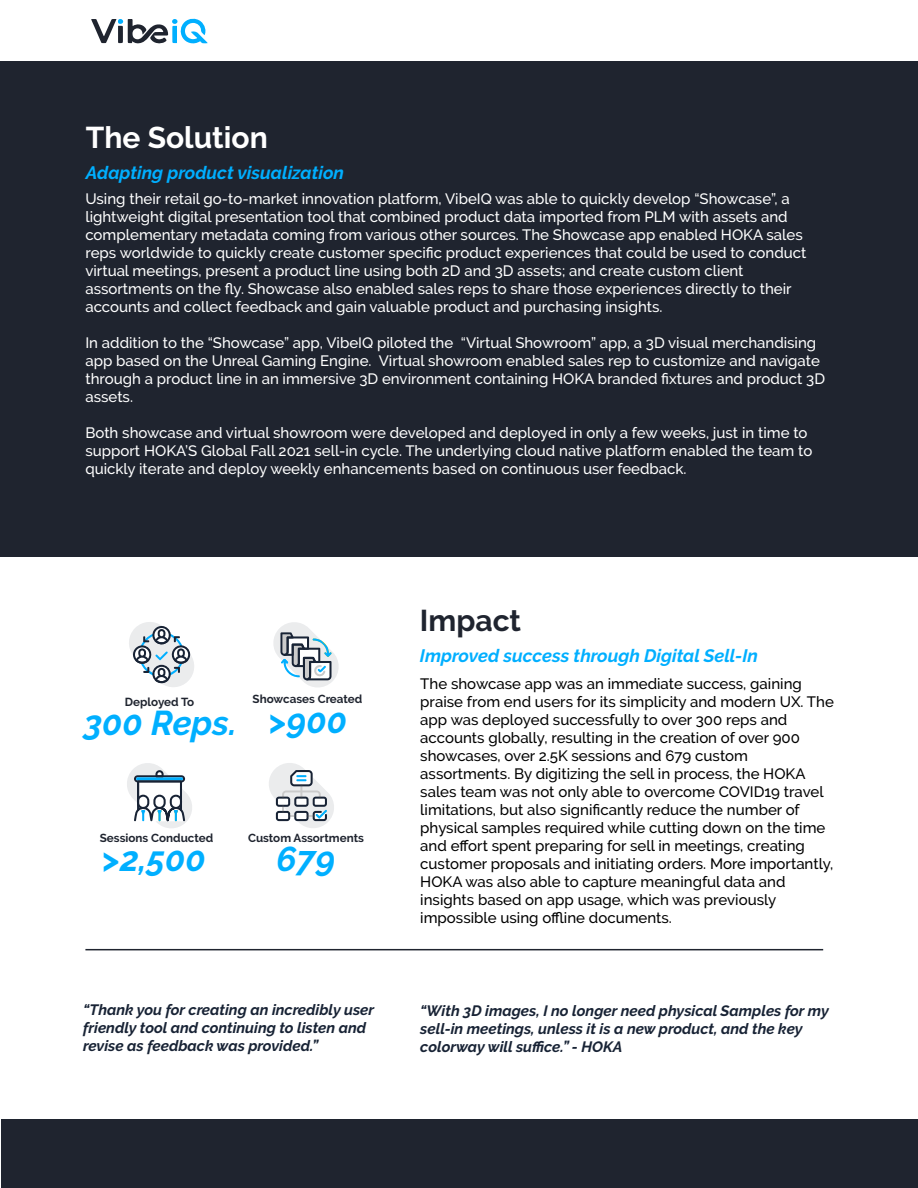
<style>
.page{position:relative;width:918px;height:1188px;background:#fff}
.page>*{position:absolute;margin:0;border:0;box-sizing:border-box;transform-origin:0 0}
.t1{font:italic 700 34.35px "Raleway";color:#00afff}
.t2{font:700 30px "Raleway";color:#fff}
.t3{font:700 30px "Raleway";color:#1f242f}
.t4{font:italic 700 18px "Raleway";color:#00afff}
.t5{font:500 15px/18px "Raleway";color:#fff}
.t6{font:500 15px/18px "Raleway";color:#000}
.t7{font:italic 700 15px/18px "Raleway";color:#182335}
.t8{font:700 11.7px "Raleway";color:#1f242f}
</style>
<div class="page">
<div style="left:0;top:61px;width:918px;height:495px;background:#1f242f"></div>
<div style="left:1px;top:1119px;width:917px;height:69px;background:#1f242f"></div>
<hr style="left:85px;top:949px;width:738px;height:1px;background:#1f242f">
<svg style="left:127px;top:763px;width:65px;height:65px"></svg>
<svg style="left:273px;top:622px;width:66px;height:65px"></svg>
<svg style="left:129px;top:622px;width:65px;height:65px"></svg>
<svg style="left:269px;top:763px;width:65px;height:65px"></svg>
<svg style="left:91px;top:18px;width:117px;height:26px"></svg>
<h2 class="t2" style="left:86px;top:126px;width:183px">The Solution</h2>
<p class="t4" style="left:86px;top:165px;width:260px">Adapting product visualization</p>
<p class="t5" style="left:85px;top:191px;width:723px">Using their retail go-to-market innovation platform, VibeIQ was able to quickly develop “Showcase”, a lightweight digital presentation tool that combined product data imported from PLM with assets and complementary metadata coming from various other sources. The Showcase app enabled HOKA sales reps worldwide to quickly create customer specific product experiences that could be used to conduct virtual meetings, present a product line using both 2D and 3D assets; and create custom client assortments on the fly. Showcase also enabled sales reps to share those experiences directly to their accounts and collect feedback and gain valuable product and purchasing insights.</p>
<p class="t5" style="left:85px;top:335px;width:741px">In addition to the “Showcase” app, VibeIQ piloted the “Virtual Showroom” app, a 3D visual merchandising app based on the Unreal Gaming Engine. Virtual showroom enabled sales rep to customize and navigate through a product line in an immersive 3D environment containing HOKA branded fixtures and product 3D assets.</p>
<p class="t5" style="left:85px;top:425px;width:728px">Both showcase and virtual showroom were developed and deployed in only a few weeks, just in time to support HOKA’S Global Fall 2021 sell-in cycle. The underlying cloud native platform enabled the team to quickly iterate and deploy weekly enhancements based on continuous user feedback.</p>
<h2 class="t3" style="left:420px;top:609px;width:103px">Impact</h2>
<p class="t8" style="left:125px;top:697px;width:71px">Deployed To</p>
<h1 class="t1" style="left:84px;top:709px;width:155px">300 Reps.</h1>
<p class="t8" style="left:253px;top:695px;width:111px">Showcases Created</p>
<h1 class="t1" style="left:268px;top:707px;width:81px">&gt;900</h1>
<p class="t8" style="left:100px;top:833px;width:115px">Sessions Conducted</p>
<h1 class="t1" style="left:101px;top:845px;width:106px">&gt;2,500</h1>
<p class="t8" style="left:248px;top:833px;width:117px">Custom Assortments</p>
<h1 class="t1" style="left:277px;top:845px;width:60px">679</h1>
<p class="t4" style="left:420px;top:648px;width:340px">Improved success through Digital Sell-In</p>
<p class="t6" style="left:420px;top:676px;width:415px">The showcase app was an immediate success, gaining praise from end users for its simplicity and modern UX. The app was deployed successfully to over 300 reps and accounts globally, resulting in the creation of over 900 showcases, over 2.5K sessions and 679 custom assortments. By digitizing the sell in process, the HOKA sales team was not only able to overcome COVID19 travel limitations, but also significantly reduce the number of physical samples required while cutting down on the time and effort spent preparing for sell in meetings, creating customer proposals and initiating orders. More importantly, HOKA was also able to capture meaningful data and insights based on app usage, which was previously impossible using offline documents.</p>
<p class="t7" style="left:83px;top:1002px;width:292px">“Thank you for creating an incredibly user friendly tool and continuing to listen and revise as feedback was provided.”</p>
<p class="t7" style="left:420px;top:1003px;width:410px">“With 3D images, I no longer need physical Samples for my sell-in meetings, unless it is a new product, and the key colorway will suffice.” - HOKA</p>
</div>
